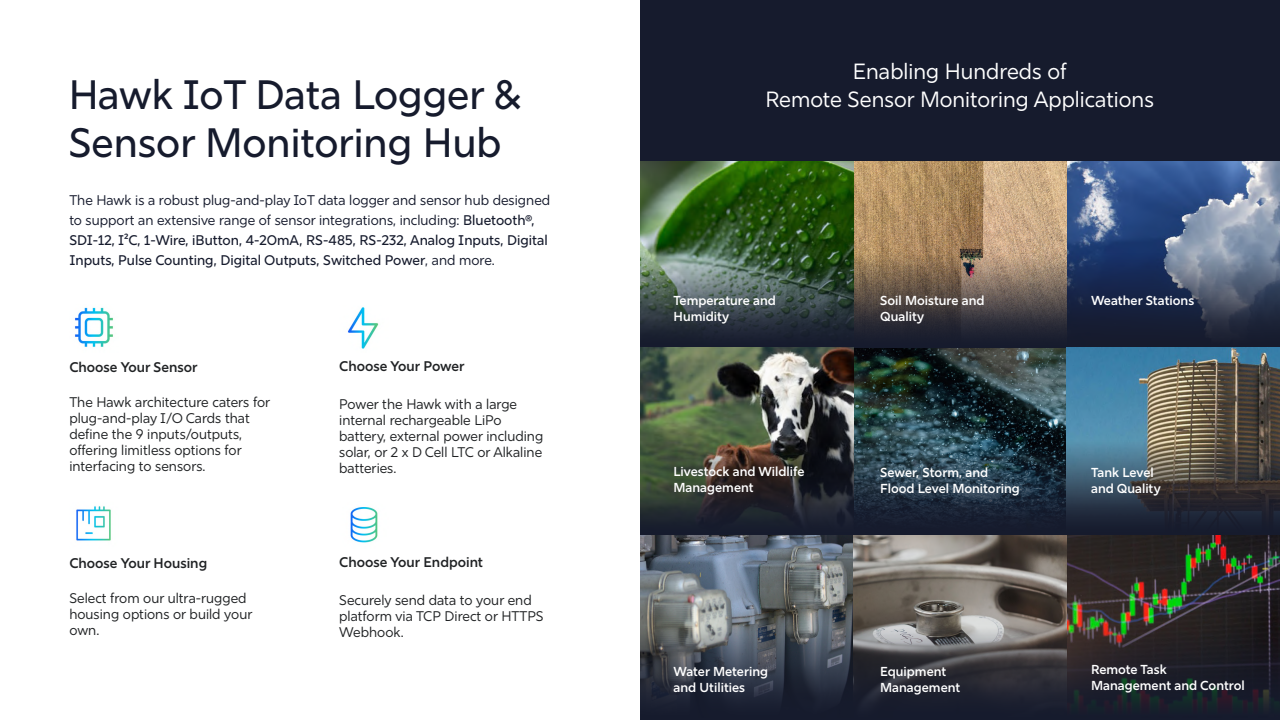
<style>
.page{position:relative;width:1280px;height:720px;background:#fff}
.page>*{position:absolute;margin:0;border:0;box-sizing:border-box;transform-origin:0 0}
.PAGE_TITLE{font:500 41px/48px "Rig Sans";color:#161b2d}
.Highlight_Paragraph{font:22px "Rig Sans";color:#fff}
.Body_Copy_-_Smaller_to_fit{font:14px/16px "Rig Sans";color:#202224}
.Body_Copy{font:14px/20px "Rig Sans";color:#161b2d}
.Body_Copy_-_Smaller_to_fit-2{font:600 14px "Rig Sans";color:#202224}
.Body_Copy_-_Smaller_to_fit-3{font:600 13px/16px "Rig Sans";color:#fff}
.s1{font-weight:500}
</style>
<div class="page">
<div style="left:640px;top:0;width:640px;height:192px;background:#161b2d"></div>
<img style="left:1067px;top:162px;width:213px;height:92px">
<svg style="left:853px;top:162px;width:214px;height:92px;background:#bb9a70"></svg>
<svg style="left:640px;top:162px;width:213px;height:92px;background:#335e20"></svg>
<svg style="left:640px;top:535px;width:213px;height:92px;background:#6f7880"></svg>
<img style="left:1067px;top:535px;width:213px;height:92px">
<img style="left:853px;top:348px;width:214px;height:93px">
<svg style="left:853px;top:535px;width:214px;height:92px;background:#79736b"></svg>
<img style="left:640px;top:254px;width:640px;height:94px">
<img style="left:640px;top:348px;width:213px;height:93px">
<svg style="left:1067px;top:348px;width:213px;height:93px;background:#5b747d"></svg>
<svg style="left:640px;top:441px;width:640px;height:94px;background:#2e373e"></svg>
<svg style="left:640px;top:627px;width:640px;height:93px;background:#33353e"></svg>
<img style="left:75px;top:307px;width:38px;height:40px">
<img style="left:347px;top:307px;width:32px;height:42px">
<img style="left:76px;top:506px;width:35px;height:35px">
<img style="left:350px;top:507px;width:28px;height:36px">
<p class="PAGE_TITLE" style="left:69px;top:72px;width:454px">Hawk IoT Data Logger &amp;<br>Sensor Monitoring Hub</p>
<p class="Body_Copy" style="left:69px;top:191px;width:482px">The Hawk is a robust plug-and-play IoT data logger and sensor hub designed to support an extensive range of sensor integrations, including: <span class="s1">Bluetooth®, SDI-12, I²C, 1-Wire, iButton, 4-20mA, RS-485, RS-232, Analog Inputs, Digital Inputs, Pulse Counting, Digital Outputs, Switched Power</span>, and more.</p>
<p class="Body_Copy_-_Smaller_to_fit-2" style="left:69px;top:359px;width:130px">Choose Your Sensor</p>
<p class="Body_Copy_-_Smaller_to_fit" style="left:69px;top:394px;width:202px">The Hawk architecture caters for plug-and-play I/O Cards that define the 9 inputs/outputs, offering limitless options for interfacing to sensors.</p>
<p class="Body_Copy_-_Smaller_to_fit-2" style="left:69px;top:555px;width:139px">Choose Your Housing</p>
<p class="Body_Copy_-_Smaller_to_fit" style="left:69px;top:590px;width:185px">Select from our ultra-rugged housing options or build your own.</p>
<p class="Body_Copy_-_Smaller_to_fit-2" style="left:339px;top:358px;width:127px">Choose Your Power</p>
<p class="Body_Copy_-_Smaller_to_fit" style="left:339px;top:396px;width:206px">Power the Hawk with a large internal rechargeable LiPo battery, external power including solar, or 2 x D Cell LTC or Alkaline batteries.</p>
<p class="Body_Copy_-_Smaller_to_fit-2" style="left:339px;top:554px;width:145px">Choose Your Endpoint</p>
<p class="Body_Copy_-_Smaller_to_fit" style="left:339px;top:592px;width:206px">Securely send data to your end platform via TCP Direct or HTTPS<br>Webhook.</p>
<p class="Highlight_Paragraph" style="left:853px;top:58px;width:215px">Enabling Hundreds of</p>
<p class="Highlight_Paragraph" style="left:765px;top:86px;width:390px">Remote Sensor Monitoring Applications</p>
<p class="Body_Copy_-_Smaller_to_fit-3" style="left:673px;top:293px;width:104px">Temperature and<br>Humidity</p>
<p class="Body_Copy_-_Smaller_to_fit-3" style="left:880px;top:293px;width:106px">Soil Moisture and</p>
<p class="Body_Copy_-_Smaller_to_fit-3" style="left:1091px;top:293px;width:105px">Weather Stations</p>
<p class="Body_Copy_-_Smaller_to_fit-3" style="left:880px;top:309px;width:45px">Quality</p>
<p class="Body_Copy_-_Smaller_to_fit-3" style="left:673px;top:463px;width:132px">Livestock and Wildlife<br>Management</p>
<p class="Body_Copy_-_Smaller_to_fit-3" style="left:880px;top:464px;width:141px">Sewer, Storm, and<br>Flood Level Monitoring</p>
<p class="Body_Copy_-_Smaller_to_fit-3" style="left:1091px;top:464px;width:71px">Tank Level and Quality</p>
<p class="Body_Copy_-_Smaller_to_fit-3" style="left:673px;top:663px;width:96px">Water Metering and Utilities</p>
<p class="Body_Copy_-_Smaller_to_fit-3" style="left:880px;top:663px;width:82px">Equipment<br>Management</p>
<p class="Body_Copy_-_Smaller_to_fit-3" style="left:1091px;top:661px;width:155px">Remote Task<br>Management and Control</p>
</div>
